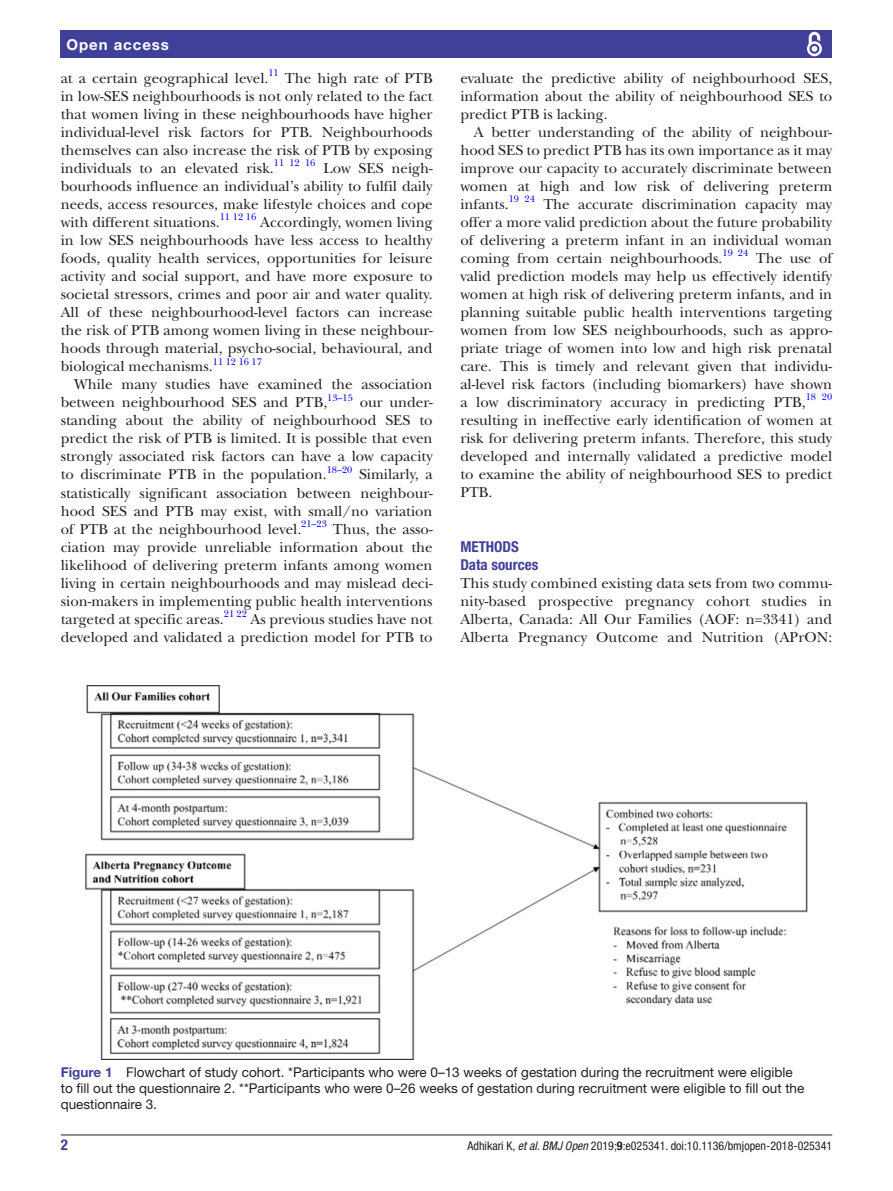
<style>
.page{position:relative;width:893px;height:1191px;background:#fff}
.page>*{position:absolute;margin:0;border:0;box-sizing:border-box;transform-origin:0 0}
.t1{font:15px/18px "New Baskerville";color:#231f20;text-align:justify}
.t2{font:700 condensed 15px/18px "Helvetica Neue LT Std";color:#414099}
.t3{font:700 15px "Helvetica Neue LT Std";letter-spacing:.065em;color:#fff}
.t4{font:13.5px/16.2px "Helvetica Neue LT Std";color:#231f20}
.t5{font:condensed 12px "Helvetica Neue LT Std";color:#231f20}
.t6{font:9.9px "New Baskerville";color:#00f}
.s1{font-weight:700;color:#414099}
.s2{font-style:italic}
.s3{font-weight:700}
</style>
<div class="page">
<hr style="left:61px;top:1134px;width:771px;height:1px;background:#231f20">
<div style="left:61px;top:31px;width:771px;height:27px;background:#414099"></div>
<svg style="left:807px;top:31px;width:15px;height:26px"></svg>
<img style="left:85px;top:685px;width:723px;height:374px">
<p class="t3" style="left:66px;top:35px;width:104px">Open access</p>
<p class="t1" style="left:61px;top:69px;width:209px">at a certain geographical level.</p>
<p class="t6" style="left:268px;top:67px;width:12px">11</p>
<p class="t1" style="left:61px;top:69px;width:373px;text-indent:224px">The high rate of PTB in low-SES neighbourhoods is not only related to the fact that women living in these neighbourhoods have higher individual-level risk factors for PTB. Neighbourhoods themselves can also increase the risk of PTB by exposing individuals to an elevated risk.<sup>11</sup> <sup>12</sup> <sup>16</sup></p>
<p class="t1" style="left:61px;top:159px;width:373px;text-indent:263px">Low SES neigh&shy;bourhoods influence an individual’s ability to fulfil daily needs, access resources, make lifestyle choices and cope with different situations.</p>
<p class="t6" style="left:220px;top:211px;width:38px">11 12 16</p>
<p class="t1" style="left:61px;top:213px;width:373px;text-indent:200px">Accordingly, women living in low SES neighbourhoods have less access to healthy foods, quality health services, opportunities for leisure activity and social support, and have more exposure to societal stressors, crimes and poor air and water quality.<br>All of these neighbourhood-level factors can increase the risk of PTB among women living in these neighbour&shy;hoods through material, psycho-social, behavioural, and biological mechanisms.</p>
<p class="t6" style="left:213px;top:356px;width:51px">11 12 16 17</p>
<p class="t1" style="left:61px;top:375px;width:373px;text-indent:13px">While many studies have examined the association between neighbourhood SES and PTB,</p>
<p class="t6" style="left:327px;top:392px;width:27px">13–15</p>
<p class="t1" style="left:61px;top:393px;width:373px;text-indent:299px">our under&shy;standing about the ability of neighbourhood SES to predict the risk of PTB is limited. It is possible that even strongly associated risk factors can have a low capacity to discriminate PTB in the population.<sup>18–20</sup> Similarly, a statistically significant association between neighbour&shy;hood SES and PTB may exist, with small/no variation of PTB at the neighbourhood level.</p>
<p class="t6" style="left:301px;top:518px;width:27px">21–23</p>
<p class="t1" style="left:61px;top:520px;width:373px;text-indent:272px">Thus, the asso&shy;ciation may provide unreliable information about the likelihood of delivering preterm infants among women living in certain neighbourhoods and may mislead deci&shy;sion-makers in implementing public health interventions targeted at specific areas.</p>
<p class="t6" style="left:224px;top:608px;width:25px">21 22</p>
<p class="t1" style="left:61px;top:610px;width:373px;text-align:right">As previous studies have not<br>developed and validated a prediction model for PTB to</p>
<p class="t1" style="left:460px;top:69px;width:373px">evaluate the predictive ability of neighbourhood SES, information about the ability of neighbourhood SES to predict PTB is lacking.</p>
<p class="t1" style="left:460px;top:123px;width:373px;text-indent:14px">A better understanding of the ability of neighbour&shy;hood SES to predict PTB has its own importance as it may improve our capacity to accurately discriminate between women at high and low risk of delivering preterm infants.</p>
<p class="t6" style="left:509px;top:193px;width:28px">19 24</p>
<p class="t1" style="left:460px;top:195px;width:373px;text-indent:83px">The accurate discrimination capacity may offer a more valid prediction about the future probability of delivering a preterm infant in an individual woman coming from certain neighbourhoods.</p>
<p class="t6" style="left:722px;top:247px;width:27px">19 24</p>
<p class="t1" style="left:460px;top:249px;width:373px;text-indent:295px">The use of valid prediction models may help us effectively identify women at high risk of delivering preterm infants, and in planning suitable public health interventions targeting women from low SES neighbourhoods, such as appro&shy;priate triage of women into low and high risk prenatal care. This is timely and relevant given that individu&shy;al-level risk factors (including biomarkers) have shown a low discriminatory accuracy in predicting PTB,</p>
<p class="t6" style="left:806px;top:391px;width:28px">18 20</p>
<p class="t1" style="left:460px;top:411px;width:373px">resulting in ineffective early identification of women at risk for delivering preterm infants. Therefore, this study developed and internally validated a predictive model to examine the ability of neighbourhood SES to predict PTB.</p>
<p class="t2" style="left:460px;top:537px;width:79px">Methods<br>Data sources</p>
<p class="t1" style="left:460px;top:574px;width:373px">This study combined existing data sets from two commu&shy;nity-based prospective pregnancy cohort studies in Alberta, Canada: All Our Families (AOF: n=3341) and Alberta Pregnancy Outcome and Nutrition (APrON:</p>
<p class="t4" style="left:61px;top:1063px;width:745px"><span class="s1">Figure 1</span> Flowchart of study cohort. *Participants who were 0–13 weeks of gestation during the recruitment were eligible to fill out the questionnaire 2. **Participants who were 0–26 weeks of gestation during recruitment were eligible to fill out the questionnaire 3.</p>
<p class="t2" style="left:61px;top:1135px;width:9px">2</p>
<p class="t5" style="left:467px;top:1138px;width:366px">Adhikari K, <span class="s2">et al</span>. <span class="s2">BMJ Open</span> 2019;<span class="s3">9</span>:e025341. doi:10.1136/bmjopen-2018-025341</p>
</div>
